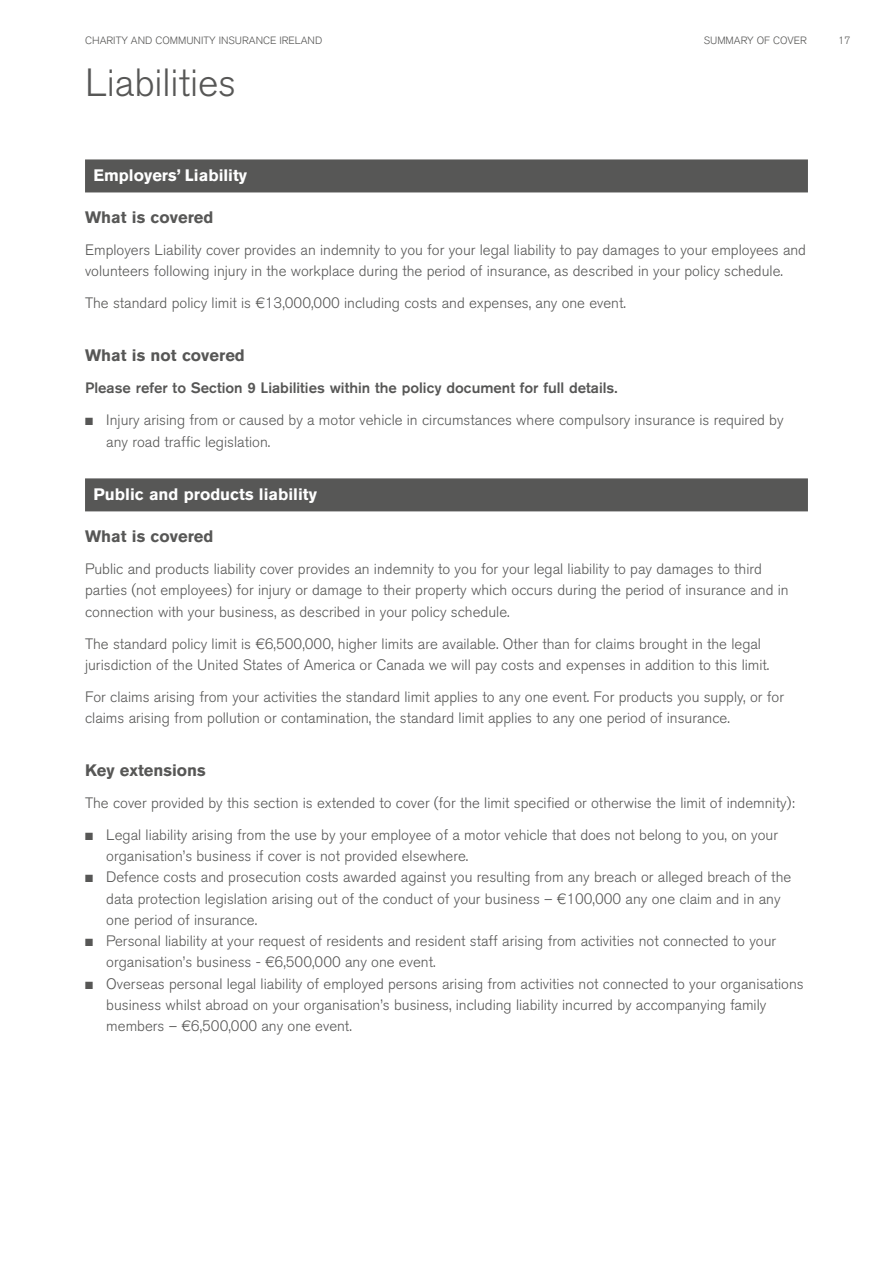
<style>
.page{position:relative;width:893px;height:1263px;background:#fff}
.page>*{position:absolute;margin:0;border:0;box-sizing:border-box;transform-origin:0 0}
.t1{font:300 39px "Akzidenz Grotesk BQ";color:#575756}
.t2{font:700 16.5px "Akzidenz Grotesk BQ";color:#575756}
.t3{font:700 16.5px "Akzidenz Grotesk BQ";color:#fff}
.t4{font:300 15px/21.3px "Akzidenz Grotesk BQ";color:#575756}
.t5{font:500 15px "Akzidenz Grotesk BQ";color:#575756}
.t6{font:300 10.5px "Akzidenz Grotesk BQ";color:#575756}
</style>
<div class="page">
<div style="left:85px;top:159px;width:723px;height:33px;background:#575756"></div>
<div style="left:85px;top:478px;width:723px;height:33px;background:#575756"></div>
<p class="t6" style="left:85px;top:34px;width:239px">CHARITY AND COMMUNITY INSURANCE IRELAND</p>
<p class="t6" style="left:704px;top:34px;width:105px">SUMMARY OF COVER</p>
<p class="t6" style="left:838px;top:34px;width:14px">17</p>
<h1 class="t1" style="left:85px;top:60px;width:153px">Liabilities</h1>
<p class="t3" style="left:94px;top:165px;width:155px">Employers’ Liability</p>
<p class="t2" style="left:85px;top:208px;width:130px">What is covered</p>
<p class="t4" style="left:85px;top:240px;width:723px">Employers Liability cover provides an indemnity to you for your legal liability to pay damages to your employees and volunteers following injury in the workplace during the period of insurance, as described in your policy schedule.</p>
<p class="t4" style="left:85px;top:293px;width:542px">The standard policy limit is €13,000,000 including costs and expenses, any one event.</p>
<p class="t2" style="left:85px;top:346px;width:161px">What is not covered</p>
<p class="t5" style="left:85px;top:379px;width:534px">Please refer to Section 9 Liabilities within the policy document for full details.</p>
<p class="t4" style="left:106px;top:410px;width:679px;text-indent:-21px">■ Injury arising from or caused by a motor vehicle in circumstances where compulsory insurance is required by any road traffic legislation.</p>
<p class="t3" style="left:94px;top:484px;width:225px">Public and products liability</p>
<p class="t2" style="left:85px;top:527px;width:130px">What is covered</p>
<p class="t4" style="left:85px;top:558px;width:705px">Public and products liability cover provides an indemnity to you for your legal liability to pay damages to third parties (not employees) for injury or damage to their property which occurs during the period of insurance and in connection with your business, as described in your policy schedule.</p>
<p class="t4" style="left:85px;top:633px;width:686px">The standard policy limit is €6,500,000, higher limits are available. Other than for claims brought in the legal jurisdiction of the United States of America or Canada we will pay costs and expenses in addition to this limit.</p>
<p class="t4" style="left:85px;top:686px;width:700px">For claims arising from your activities the standard limit applies to any one event. For products you supply, or for claims arising from pollution or contamination, the standard limit applies to any one period of insurance.</p>
<p class="t2" style="left:85px;top:761px;width:122px">Key extensions</p>
<p class="t4" style="left:85px;top:792px;width:711px">The cover provided by this section is extended to cover (for the limit specified or otherwise the limit of indemnity):</p>
<p class="t4" style="left:106px;top:824px;width:673px;text-indent:-21px">■ Legal liability arising from the use by your employee of a motor vehicle that does not belong to you, on your organisation’s business if cover is not provided elsewhere.</p>
<p class="t4" style="left:106px;top:867px;width:686px;text-indent:-21px">■ Defence costs and prosecution costs awarded against you resulting from any breach or alleged breach of the data protection legislation arising out of the conduct of your business – €100,000 any one claim and in any one period of insurance.</p>
<p class="t4" style="left:106px;top:931px;width:671px;text-indent:-21px">■ Personal liability at your request of residents and resident staff arising from activities not connected to your organisation’s business - €6,500,000 any one event.</p>
<p class="t4" style="left:106px;top:973px;width:699px;text-indent:-21px">■ Overseas personal legal liability of employed persons arising from activities not connected to your organisations business whilst abroad on your organisation’s business, including liability incurred by accompanying family members – €6,500,000 any one event.</p>
</div>
